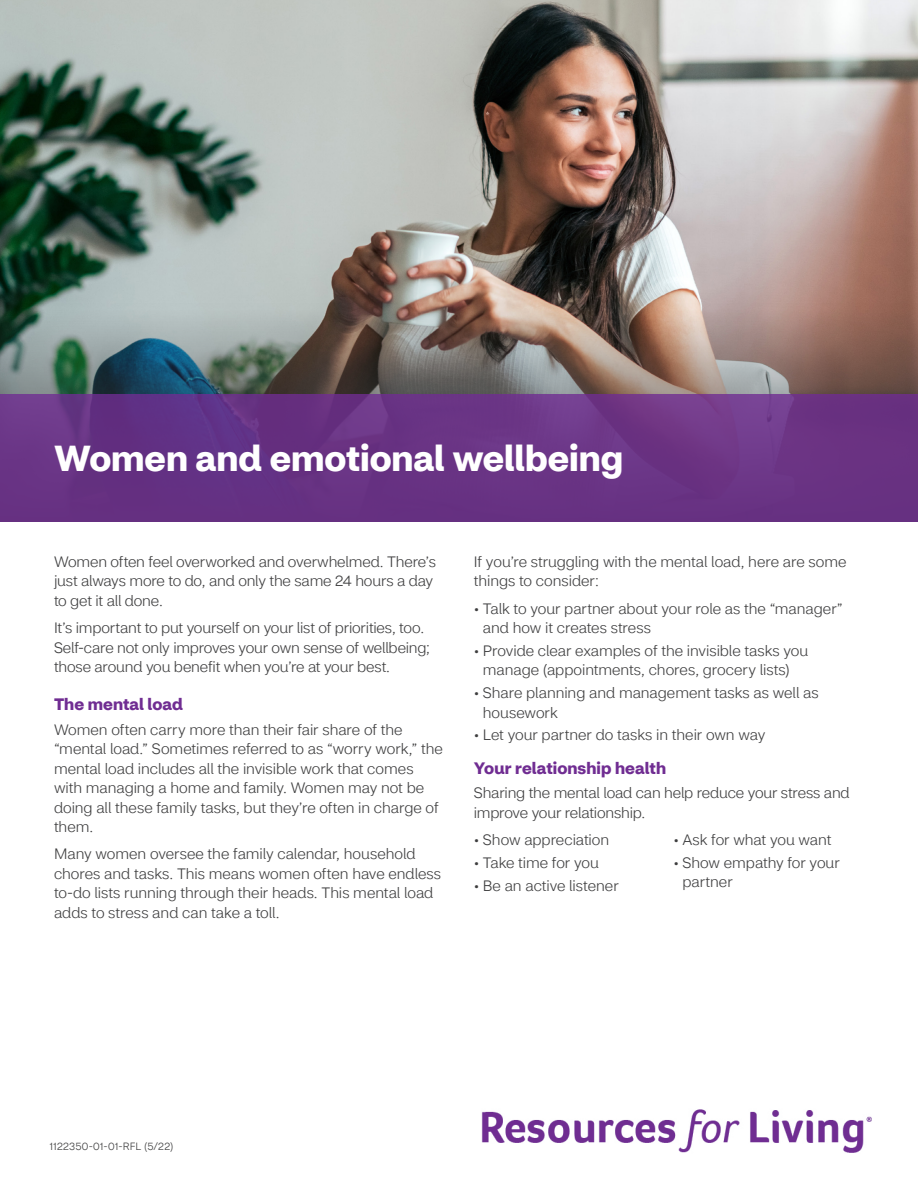
<style>
.page{position:relative;width:918px;height:1188px;background:#fff}
.page>*{position:absolute;margin:0;border:0;box-sizing:border-box;transform-origin:0 0}
.t1{font:700 36px "CVS Health Sans";color:#fff}
.t2{font:700 16.5px "CVS Health Sans";letter-spacing:.005em;color:#702d92}
.t3{font:300 15px/19.5px "CVS Health Sans";letter-spacing:-.005em;color:#3e3e3f}
.t4{font:300 10.5px "CVS Health Sans";letter-spacing:.015em;color:#3e3e3f}
</style>
<div class="page">
<img style="left:0;top:0;width:918px;height:304px">
<img style="left:0;top:304px;width:918px;height:90px">
<div style="left:0;top:394px;width:918px;height:128px;background:#683283"></div>
<img style="left:481px;top:1109px;width:391px;height:44px">
<h1 class="t1" style="left:54px;top:436px;width:571px">Women and emotional wellbeing</h1>
<p class="t3" style="left:54px;top:552px;width:383px">Women often feel overworked and overwhelmed. There’s just always more to do, and only the same 24 hours a day to get it all done.</p>
<p class="t3" style="left:54px;top:618px;width:377px">It’s important to put yourself on your list of priorities, too.<br>Self-care not only improves your own sense of wellbeing; those around you benefit when you’re at your best.</p>
<h2 class="t2" style="left:54px;top:693px;width:130px">The mental load</h2>
<p class="t3" style="left:54px;top:720px;width:390px">Women often carry more than their fair share of the “mental load.” Sometimes referred to as “worry work,” the mental load includes all the invisible work that comes with managing a home and family. Women may not be doing all these family tasks, but they’re often in charge of them.</p>
<p class="t3" style="left:54px;top:844px;width:389px">Many women oversee the family calendar, household chores and tasks. This means women often have endless to-do lists running through their heads. This mental load adds to stress and can take a toll.</p>
<p class="t3" style="left:474px;top:552px;width:374px">If you’re struggling with the mental load, here are some things to consider:</p>
<p class="t3" style="left:483px;top:599px;width:361px;text-indent:-9px">• Talk to your partner about your role as the “manager” and how it creates stress</p>
<p class="t3" style="left:483px;top:641px;width:327px;text-indent:-9px">• Provide clear examples of the invisible tasks you manage (appointments, chores, grocery lists)</p>
<p class="t3" style="left:483px;top:683px;width:337px;text-indent:-9px">• Share planning and management tasks as well as housework</p>
<p class="t3" style="left:474px;top:725px;width:293px">• Let your partner do tasks in their own way</p>
<h2 class="t2" style="left:474px;top:757px;width:194px">Your relationship health</h2>
<p class="t3" style="left:474px;top:784px;width:377px">Sharing the mental load can help reduce your stress and improve your relationship.</p>
<p class="t3" style="left:474px;top:830px;width:137px">• Show appreciation</p>
<p class="t3" style="left:673px;top:830px;width:160px">• Ask for what you want</p>
<p class="t3" style="left:474px;top:853px;width:127px">• Take time for you</p>
<p class="t3" style="left:673px;top:853px;width:168px">• Show empathy for your</p>
<p class="t3" style="left:474px;top:876px;width:146px">• Be an active listener</p>
<p class="t3" style="left:682px;top:872px;width:52px">partner</p>
<p class="t4" style="left:50px;top:1140px;width:125px">1122350-01-01-RFL (5/22)</p>
</div>
